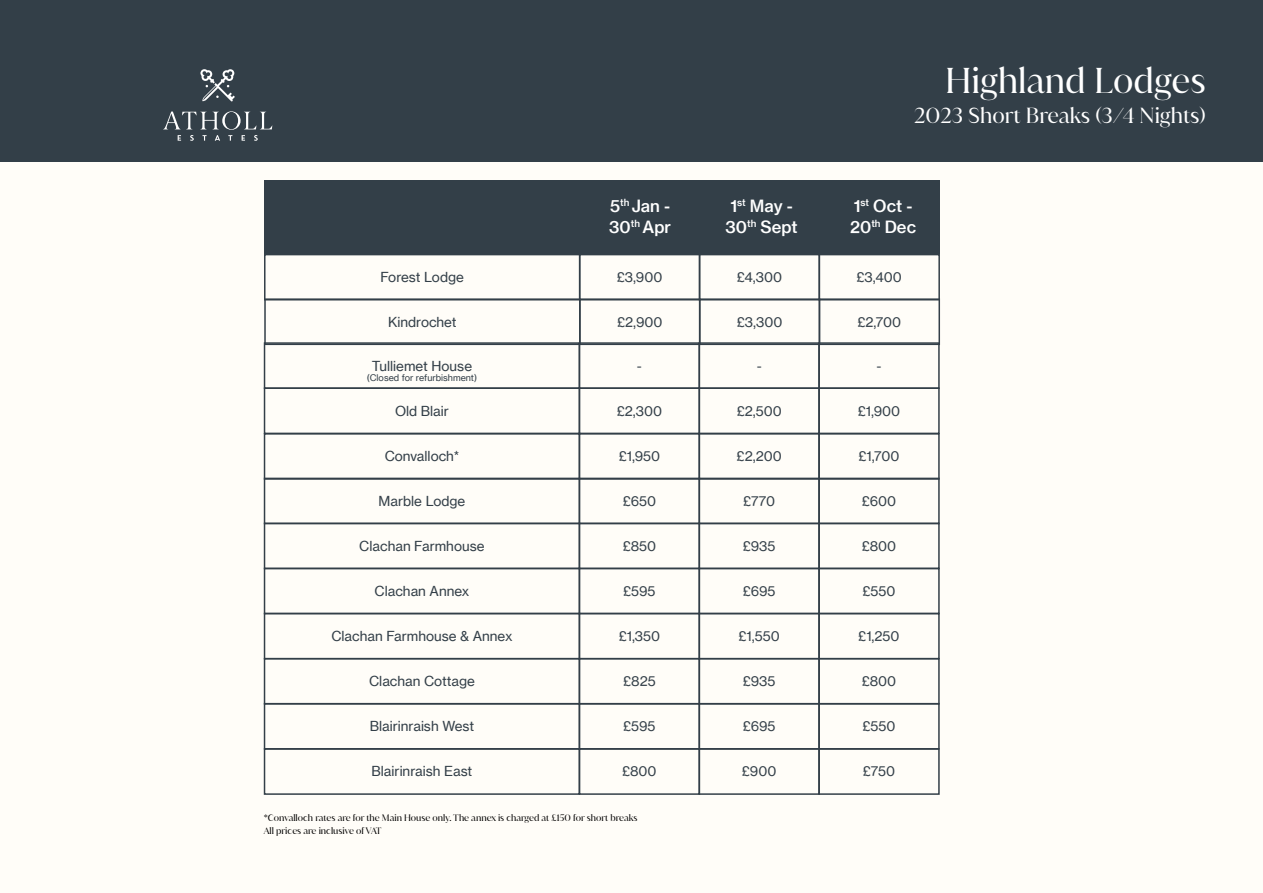
<style>
.page{position:relative;width:1263px;height:893px;background:#fff}
.page>*{position:absolute;margin:0;border:0;box-sizing:border-box;transform-origin:0 0}
.t1{font:34.5px "Juana Alt";color:#fff}
.t2{font:21px "Juana Alt";color:#fff}
.t3{font:16.5px/21px "N Haas Grotesk TX Pro 65 Md";color:#fff}
.t4{font:13.5px "N Haas Grotesk TX Pro 55 Rg";color:#333f48}
.t5{font:9px/13.8px "Juana Alt";color:#000}
.t6{font:9px "N Haas Grotesk TX Pro 55 Rg";color:#333f48}
</style>
<div class="page">
<div style="left:0;top:0;width:1263px;height:163px;background:#333f48"></div>
<svg style="left:200px;top:69px;width:35px;height:32px"></svg>
<svg style="left:163px;top:111px;width:109px;height:30px"></svg>
<div style="left:0;top:163px;width:1263px;height:730px;background:#fffdf8"></div>
<div style="left:264px;top:181px;width:676px;height:73px;background:#333f48"></div>
<div style="left:818px;top:523px;width:122px;height:46px;border:2px solid #333f48"></div>
<div style="left:818px;top:387px;width:122px;height:47px;border:2px solid #333f48"></div>
<div style="left:818px;top:658px;width:122px;height:47px;border:2px solid #333f48"></div>
<div style="left:264px;top:298px;width:317px;height:47px;border:2px solid #333f48"></div>
<div style="left:579px;top:298px;width:121px;height:47px;border:2px solid #333f48"></div>
<div style="left:699px;top:298px;width:121px;height:47px;border:2px solid #333f48"></div>
<div style="left:819px;top:298px;width:121px;height:47px;border:2px solid #333f48"></div>
<div style="left:264px;top:568px;width:316px;height:46px;border:2px solid #333f48"></div>
<div style="left:579px;top:568px;width:121px;height:46px;border:2px solid #333f48"></div>
<div style="left:698px;top:568px;width:122px;height:46px;border:2px solid #333f48"></div>
<div style="left:818px;top:568px;width:122px;height:46px;border:2px solid #333f48"></div>
<div style="left:264px;top:342px;width:316px;height:47px;border:2px solid #333f48"></div>
<div style="left:579px;top:342px;width:121px;height:47px;border:2px solid #333f48"></div>
<div style="left:698px;top:342px;width:122px;height:47px;border:2px solid #333f48"></div>
<div style="left:818px;top:342px;width:122px;height:47px;border:2px solid #333f48"></div>
<div style="left:264px;top:613px;width:316px;height:46px;border:2px solid #333f48"></div>
<div style="left:579px;top:613px;width:121px;height:46px;border:2px solid #333f48"></div>
<div style="left:698px;top:613px;width:122px;height:46px;border:2px solid #333f48"></div>
<div style="left:818px;top:613px;width:122px;height:46px;border:2px solid #333f48"></div>
<div style="left:264px;top:478px;width:316px;height:46px;border:2px solid #333f48"></div>
<div style="left:579px;top:478px;width:121px;height:46px;border:2px solid #333f48"></div>
<div style="left:698px;top:478px;width:122px;height:46px;border:2px solid #333f48"></div>
<div style="left:818px;top:478px;width:122px;height:46px;border:2px solid #333f48"></div>
<div style="left:264px;top:703px;width:316px;height:46px;border:2px solid #333f48"></div>
<div style="left:579px;top:703px;width:121px;height:46px;border:2px solid #333f48"></div>
<div style="left:698px;top:703px;width:122px;height:46px;border:2px solid #333f48"></div>
<div style="left:818px;top:703px;width:122px;height:46px;border:2px solid #333f48"></div>
<div style="left:264px;top:748px;width:316px;height:47px;border:2px solid #333f48"></div>
<div style="left:579px;top:748px;width:121px;height:47px;border:2px solid #333f48"></div>
<div style="left:698px;top:748px;width:122px;height:47px;border:2px solid #333f48"></div>
<div style="left:818px;top:748px;width:122px;height:47px;border:2px solid #333f48"></div>
<div style="left:264px;top:254px;width:316px;height:46px;border:2px solid #333f48"></div>
<div style="left:579px;top:254px;width:121px;height:46px;border:2px solid #333f48"></div>
<div style="left:699px;top:254px;width:121px;height:46px;border:2px solid #333f48"></div>
<div style="left:818px;top:254px;width:122px;height:46px;border:2px solid #333f48"></div>
<div style="left:264px;top:433px;width:316px;height:47px;border:2px solid #333f48"></div>
<div style="left:579px;top:433px;width:121px;height:47px;border:2px solid #333f48"></div>
<div style="left:698px;top:433px;width:122px;height:47px;border:2px solid #333f48"></div>
<div style="left:818px;top:433px;width:122px;height:47px;border:2px solid #333f48"></div>
<h1 class="t1" style="left:945px;top:58px;width:262px">Highland Lodges</h1>
<h2 class="t2" style="left:914px;top:102px;width:293px">2023 Short Breaks (3/4 Nights)</h2>
<p class="t3" style="left:609px;top:195px;width:63px">5<sup>th</sup> Jan -<br>30<sup>th</sup> Apr</p>
<p class="t3" style="left:850px;top:195px;width:67px">1<sup>st</sup> Oct -<br>20<sup>th</sup> Dec</p>
<p class="t3" style="left:726px;top:195px;width:74px">1<sup>st</sup> May -<br>30<sup>th</sup> Sept</p>
<p class="t4" style="left:380px;top:269px;width:85px">Forest Lodge</p>
<p class="t4" style="left:617px;top:269px;width:47px">£3,900</p>
<p class="t4" style="left:737px;top:269px;width:47px">£4,300</p>
<p class="t4" style="left:856px;top:269px;width:47px">£3,400</p>
<p class="t4" style="left:388px;top:313px;width:70px">Kindrochet</p>
<p class="t4" style="left:617px;top:313px;width:47px">£2,900</p>
<p class="t4" style="left:737px;top:313px;width:47px">£3,300</p>
<p class="t4" style="left:857px;top:313px;width:45px">£2,700</p>
<p class="t4" style="left:372px;top:357px;width:102px">Tulliemet House</p>
<p class="t6" style="left:367px;top:373px;width:112px">(Closed for refurbishment)</p>
<p class="t4" style="left:637px;top:357px;width:7px">-</p>
<p class="t4" style="left:757px;top:357px;width:7px">-</p>
<p class="t4" style="left:876px;top:357px;width:7px">-</p>
<p class="t4" style="left:395px;top:402px;width:55px">Old Blair</p>
<p class="t4" style="left:617px;top:402px;width:47px">£2,300</p>
<p class="t4" style="left:737px;top:402px;width:46px">£2,500</p>
<p class="t4" style="left:858px;top:402px;width:44px">£1,900</p>
<p class="t4" style="left:385px;top:448px;width:76px">Convalloch*</p>
<p class="t4" style="left:619px;top:448px;width:43px">£1,950</p>
<p class="t4" style="left:737px;top:448px;width:47px">£2,200</p>
<p class="t4" style="left:858px;top:448px;width:43px">£1,700</p>
<p class="t4" style="left:379px;top:493px;width:88px">Marble Lodge</p>
<p class="t4" style="left:623px;top:493px;width:35px">£650</p>
<p class="t4" style="left:743px;top:493px;width:33px">£770</p>
<p class="t4" style="left:862px;top:493px;width:36px">£600</p>
<p class="t4" style="left:359px;top:538px;width:127px">Clachan Farmhouse</p>
<p class="t4" style="left:623px;top:538px;width:35px">£850</p>
<p class="t4" style="left:743px;top:538px;width:34px">£935</p>
<p class="t4" style="left:862px;top:538px;width:36px">£800</p>
<p class="t4" style="left:375px;top:583px;width:96px">Clachan Annex</p>
<p class="t4" style="left:623px;top:583px;width:34px">£595</p>
<p class="t4" style="left:743px;top:583px;width:34px">£695</p>
<p class="t4" style="left:862px;top:583px;width:34px">£550</p>
<p class="t4" style="left:331px;top:628px;width:183px">Clachan Farmhouse &amp; Annex</p>
<p class="t4" style="left:619px;top:628px;width:43px">£1,350</p>
<p class="t4" style="left:739px;top:628px;width:43px">£1,550</p>
<p class="t4" style="left:858px;top:628px;width:43px">£1,250</p>
<p class="t4" style="left:369px;top:673px;width:107px">Clachan Cottage</p>
<p class="t4" style="left:623px;top:673px;width:34px">£825</p>
<p class="t4" style="left:743px;top:673px;width:34px">£935</p>
<p class="t4" style="left:862px;top:673px;width:36px">£800</p>
<p class="t4" style="left:370px;top:718px;width:106px">Blairinraish West</p>
<p class="t4" style="left:623px;top:718px;width:34px">£595</p>
<p class="t4" style="left:743px;top:718px;width:34px">£695</p>
<p class="t4" style="left:862px;top:718px;width:34px">£550</p>
<p class="t4" style="left:372px;top:763px;width:102px">Blairinraish East</p>
<p class="t4" style="left:622px;top:763px;width:36px">£800</p>
<p class="t4" style="left:742px;top:763px;width:36px">£900</p>
<p class="t4" style="left:863px;top:763px;width:34px">£750</p>
<p class="t5" style="left:264px;top:810px;width:375px">*Convalloch rates are for the Main House only. The annex is charged at £150 for short breaks<br>All prices are inclusive of VAT</p>
</div>
